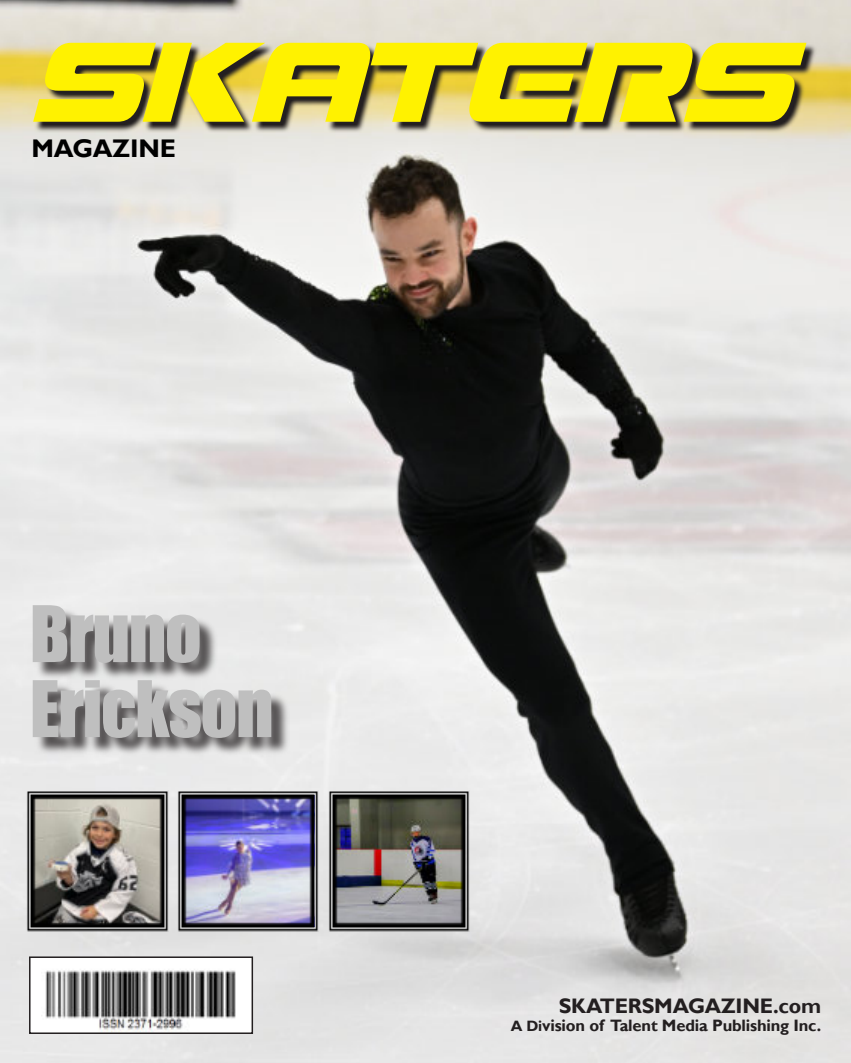
<style>
.page{position:relative;width:851px;height:1063px;background:#fff}
.page>*{position:absolute;margin:0;border:0;box-sizing:border-box;transform-origin:0 0}
.t1{font:115.5px "Mission GT R Italic";letter-spacing:-.03em;color:#fff200}
.t2{font:72px/75px "Impact";letter-spacing:-.02em;color:#bfbfbf}
.t3{font:700 25.5px "Gill Sans";letter-spacing:-.01em;color:#000}
.t4{font:700 21px "Gill Sans";letter-spacing:-.01em;color:#231f20}
.t5{font:700 16.5px "Gill Sans";letter-spacing:-.01em;color:#231f20}
.s1{font-size:15px}
</style>
<div class="page">
<img style="left:0;top:0;width:850px;height:1063px">
<img style="left:27px;top:791px;width:141px;height:141px">
<img style="left:178px;top:791px;width:141px;height:141px">
<div style="left:30px;top:957px;width:222px;height:76px;background:#fff"></div>
<img style="left:41px;top:970px;width:195px;height:61px">
<div style="left:29px;top:956px;width:224px;height:78px;border:2px solid #231f20"></div>
<img style="left:329px;top:791px;width:141px;height:141px">
<img style="left:34px;top:607px;width:255px;height:150px">
<img style="left:35px;top:44px;width:781px;height:89px">
<h1 class="t1" style="left:33px;top:14px;width:764px">SKATERS</h1>
<h3 class="t3" style="left:31px;top:139px;width:146px">MAGAZINE</h3>
<h2 class="t2" style="left:30px;top:600px;width:245px">Bruno<br>Erickson</h2>
<p class="t4" style="left:558px;top:999px;width:264px">SKATERSMAGAZINE.com</p>
<p class="t5" style="left:510px;top:1020px;width:312px"><span class="s1">A Di</span>vision of Talent Media Publishing Inc.</p>
</div>
